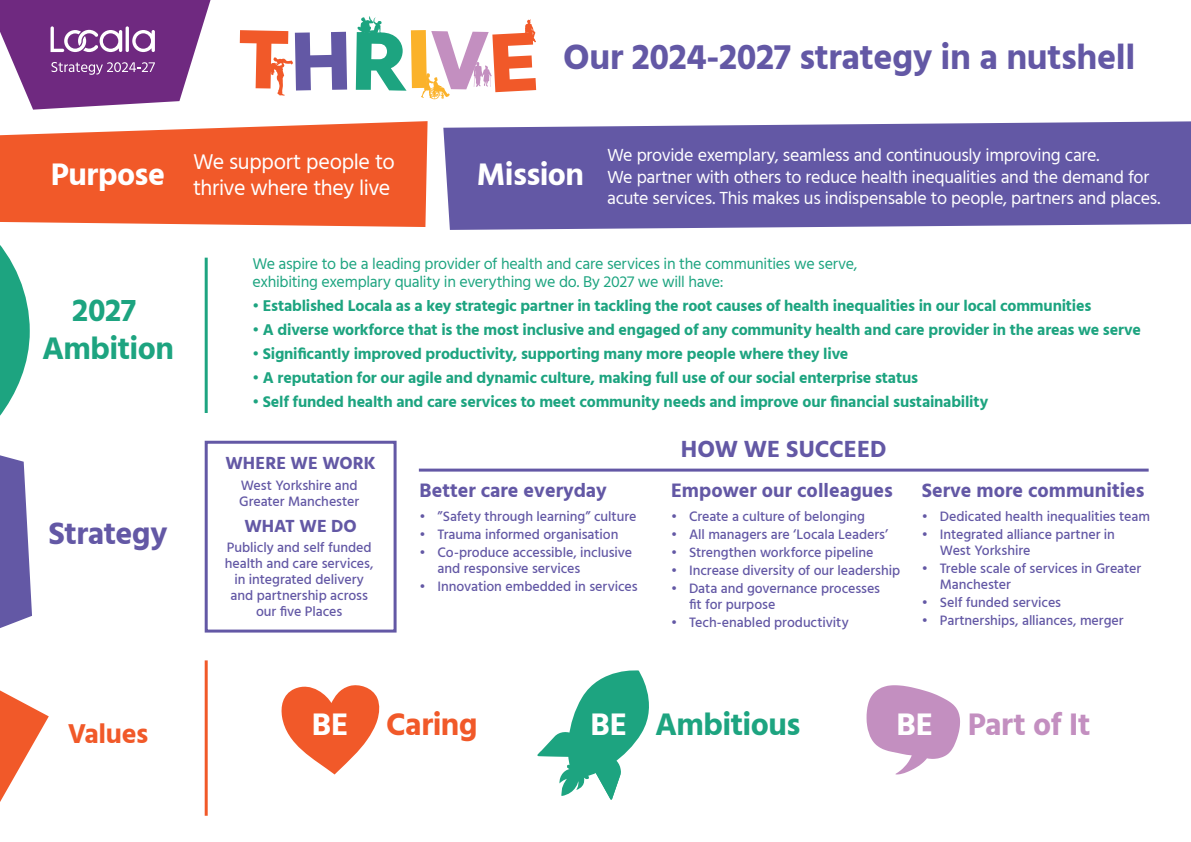
<style>
.page{position:relative;width:1191px;height:842px;background:#fff}
.page>*{position:absolute;margin:0;border:0;box-sizing:border-box;transform-origin:0 0}
.t1{font:700 36.1px "Hind";letter-spacing:-.01em;color:#6358a5}
.t2{font:700 32px/38.4px "Hind";letter-spacing:-.015em;color:#1da480;text-align:center}
.t3{font:700 32px "Hind";letter-spacing:-.015em;color:#fff}
.t4{font:700 32px "Hind";letter-spacing:-.01em;color:#c38fc0}
.t5{font:700 32px "Hind";letter-spacing:-.015em;color:#6358a5}
.t6{font:700 32px "Hind";letter-spacing:-.015em;color:#f15929}
.t7{font:700 28px "Hind";letter-spacing:-.015em;color:#f15929}
.t8{font:700 24px "Hind";color:#6358a5}
.t9{font:22px/26.4px "Hind";letter-spacing:-.015em;color:#fff}
.t10{font:700 20px "Hind";color:#6358a5}
.t11{font:18px/21.6px "Hind";letter-spacing:-.015em;color:#fff}
.t12{font:700 18px "Hind";letter-spacing:-.005em;color:#6358a5}
.t13{font:700 16px "Hind";letter-spacing:-.01em;color:#1da480}
.t14{font:16px/18px "Hind";letter-spacing:-.015em;color:#1da480}
.t15{font:500 14px/16px "Hind";letter-spacing:-.005em;color:#6358a5}
.s1{color:#fff}
</style>
<div class="page">
<div style="left:205px;top:441px;width:191px;height:191px;border:3px solid #6358a5"></div>
<svg style="left:0;top:121px;width:427px;height:106px;fill:#f15929"></svg>
<svg style="left:443px;top:121px;width:748px;height:109px;fill:#6358a5"></svg>
<svg style="left:0;top:0;width:210px;height:110px"></svg>
<svg style="left:356px;top:16px;width:180px;height:83px"></svg>
<svg style="left:240px;top:30px;width:107px;height:66px"></svg>
<svg style="left:537px;top:670px;width:112px;height:130px"></svg>
<svg style="left:281px;top:685px;width:99px;height:89px"></svg>
<svg style="left:866px;top:685px;width:94px;height:89px"></svg>
<hr style="left:205px;top:258px;width:3px;height:155px;background:#1da480">
<hr style="left:205px;top:660px;width:3px;height:156px;background:#f15929">
<hr style="left:419px;top:469px;width:729px;height:3px;background:#6358a5">
<svg style="left:0;top:181px;width:49px;height:621px"></svg>
<h1 class="t1" style="left:563px;top:36px;width:574px">Our 2024-2027 strategy in a nutshell</h1>
<h3 class="t9" style="left:193px;top:149px;width:203px">We support people to thrive where they live</h3>
<h2 class="t3" style="left:51px;top:155px;width:116px">Purpose</h2>
<h2 class="t3" style="left:477px;top:155px;width:109px">Mission</h2>
<p class="t11" style="left:607px;top:145px;width:555px">We provide exemplary, seamless and continuously improving care.<br>We partner with others to reduce health inequalities and the demand for acute services. This makes us indispensable to people, partners and places.</p>
<h2 class="t2" style="left:42px;top:291px;width:133px">2027<br>Ambition</h2>
<h2 class="t5" style="left:49px;top:514px;width:120px">Strategy</h2>
<h3 class="t7" style="left:68px;top:716px;width:82px">Values</h3>
<p class="t14" style="left:252px;top:255px;width:606px">We aspire to be a leading provider of health and care services in the communities we serve, exhibiting exemplary quality in everything we do. By 2027 we will have:</p>
<p class="t13" style="left:252px;top:296px;width:840px">• Established Locala as a key strategic partner in tackling the root causes of health inequalities in our local communities</p>
<p class="t13" style="left:252px;top:320px;width:890px">• A diverse workforce that is the most inclusive and engaged of any community health and care provider in the areas we serve</p>
<p class="t13" style="left:252px;top:344px;width:597px">• Significantly improved productivity, supporting many more people where they live</p>
<p class="t13" style="left:252px;top:368px;width:667px">• A reputation for our agile and dynamic culture, making full use of our social enterprise status</p>
<p class="t13" style="left:252px;top:392px;width:737px">• Self funded health and care services to meet community needs and improve our financial sustainability</p>
<p class="t12" style="left:225px;top:452px;width:152px">WHERE WE WORK</p>
<p class="t15" style="left:239px;top:478px;width:121px">West Yorkshire and<br>Greater Manchester</p>
<p class="t15" style="left:225px;top:540px;width:150px;text-align:center">Publicly and self funded health and care services, in integrated delivery and partnership across our five Places</p>
<p class="t12" style="left:244px;top:515px;width:114px">WHAT WE DO</p>
<h3 class="t8" style="left:681px;top:434px;width:207px">HOW WE SUCCEED</h3>
<h3 class="t10" style="left:419px;top:479px;width:189px">Better care everyday</h3>
<h3 class="t10" style="left:671px;top:479px;width:223px">Empower our colleagues</h3>
<h3 class="t10" style="left:922px;top:479px;width:224px">Serve more communities</h3>
<p class="t15" style="left:419px;top:509px;width:218px">• ”Safety through learning” culture</p>
<p class="t15" style="left:419px;top:527px;width:200px">• Trauma informed organisation</p>
<p class="t15" style="left:437px;top:545px;width:196px;text-indent:-18px">• Co-produce accessible, inclusive and responsive services</p>
<p class="t15" style="left:419px;top:579px;width:219px">• Innovation embedded in services</p>
<p class="t15" style="left:671px;top:509px;width:195px">• Create a culture of belonging</p>
<p class="t15" style="left:671px;top:527px;width:219px">• All managers are ‘Locala Leaders’</p>
<p class="t15" style="left:671px;top:545px;width:204px">• Strengthen workforce pipeline</p>
<p class="t15" style="left:671px;top:563px;width:231px">• Increase diversity of our leadership</p>
<p class="t15" style="left:689px;top:581px;width:192px;text-indent:-18px">• Data and governance processes fit for purpose</p>
<p class="t15" style="left:671px;top:615px;width:179px">• Tech-enabled productivity</p>
<p class="t15" style="left:922px;top:509px;width:230px">• Dedicated health inequalities team</p>
<p class="t15" style="left:940px;top:527px;width:177px;text-indent:-18px">• Integrated alliance partner in<br>West Yorkshire</p>
<p class="t15" style="left:940px;top:561px;width:203px;text-indent:-18px">• Treble scale of services in Greater<br>Manchester</p>
<p class="t15" style="left:922px;top:595px;width:141px">• Self funded services</p>
<p class="t15" style="left:922px;top:613px;width:203px">• Partnerships, alliances, merger</p>
<h2 class="t6" style="left:312px;top:705px;width:167px"><span class="s1">BE</span> Caring</h2>
<h2 class="t2" style="left:590px;top:705px;width:211px"><span class="s1">BE</span> Ambitious</h2>
<h2 class="t4" style="left:896px;top:705px;width:196px"><span class="s1">BE</span> Part of It</h2>
</div>
